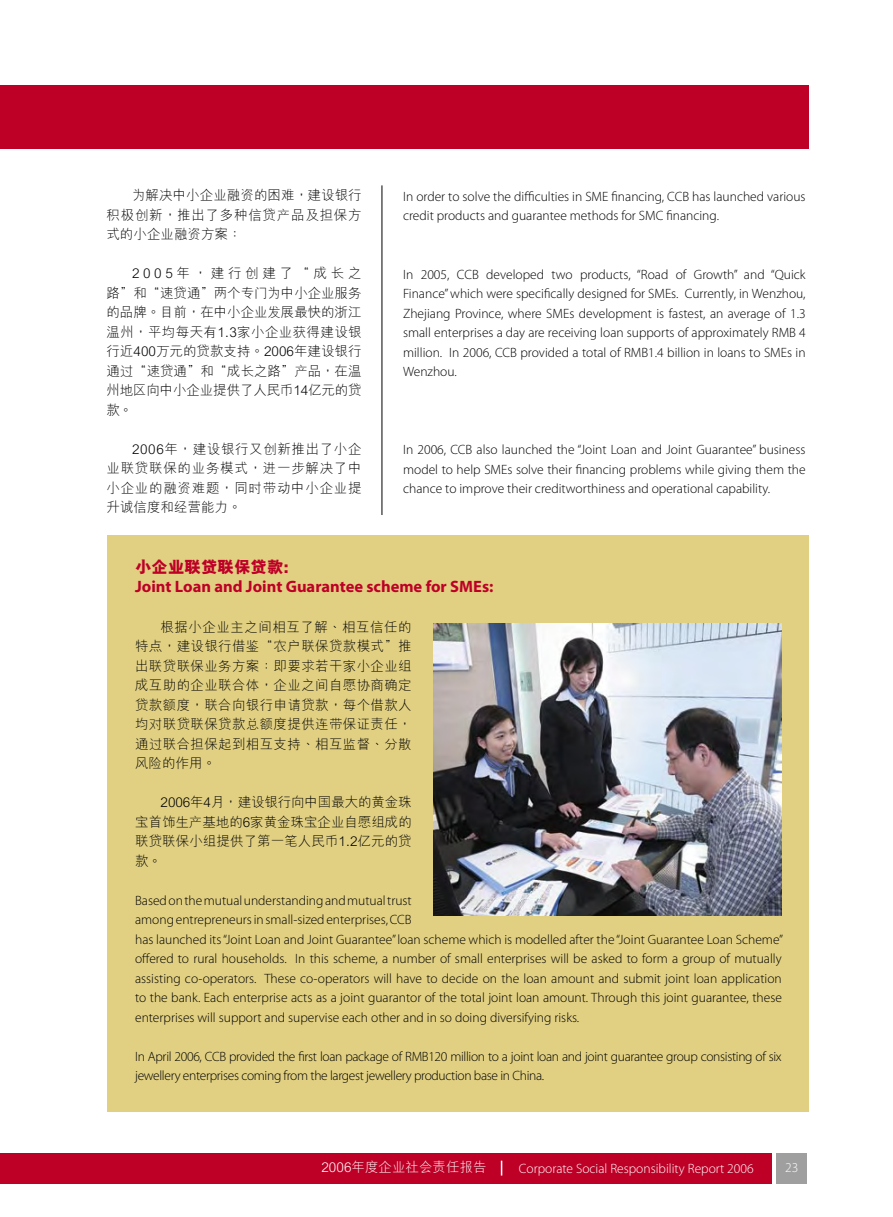
<style>
.page{position:relative;width:893px;height:1217px;background:#fff}
.page>*{position:absolute;margin:0;border:0;box-sizing:border-box;transform-origin:0 0}
.t1{font:700 16.5px "Myriad Pro";color:#be0027}
.t2{font:800 16.5px "M Hei GB5";color:#be0027}
.t3{font:300 13.5px/19.5px "Myriad Pro";color:#000}
.t4{font:300 13.5px/19.5px "M Hei GB5";letter-spacing:.005em;color:#000;text-align:justify}
.t5{font:300 13.5px/19.5px "Myriad Pro";letter-spacing:-.025em;color:#000}
.t6{font:300 13.5px "Myriad Pro";color:#fff}
.t7{font:300 13.5px "M Hei GB5";color:#fff}
</style>
<div class="page">
<div style="left:777px;top:1152px;width:30px;height:30px;background:#9f9f9f"></div>
<div style="left:0;top:1152px;width:771px;height:31px;background:#be0027"></div>
<svg style="left:501px;top:1160px;width:1px;height:15px"></svg>
<div style="left:0;top:85px;width:809px;height:63px;background:#be0027"></div>
<hr style="left:382px;top:185px;width:1px;height:330px;background:#000">
<div style="left:107px;top:534px;width:701px;height:576px;background:#e1d082"></div>
<img style="left:433px;top:623px;width:349px;height:292px">
<p class="t4" style="left:106px;top:186px;width:257px;text-indent:26px">為解決中小企業融資的困難，建設銀行積極創新，推出了多種信貸產品及擔保方式的小企業融資方案：</p>
<p class="t4" style="left:106px;top:264px;width:257px;text-indent:26px">2005年，建行創建了“成長之路”和“速貸通”兩個專門為中小企業服務的品牌。目前，在中小企業發展最快的浙江溫州，平均每天有1.3家小企業獲得建設銀行近400萬元的貸款支持。2006年建設銀行通過“速貸通”和“成長之路”產品，在溫州地區向中小企業提供了人民幣14億元的貸款。</p>
<p class="t4" style="left:106px;top:439px;width:257px;text-indent:26px">2006年，建設銀行又創新推出了小企業聯貸聯保的業務模式，進一步解決了中小企業的融資難題，同時帶動中小企業提升誠信度和經營能力。</p>
<p class="t3" style="left:403px;top:186px;width:404px">In order to solve the difficulties in SME financing, CCB has launched various credit products and guarantee methods for SMC financing.</p>
<p class="t3" style="left:403px;top:264px;width:404px;text-align:justify">In 2005, CCB developed two products, “Road of Growth” and “Quick Finance” which were specifically designed for SMEs. Currently, in Wenzhou, Zhejiang Province, where SMEs development is fastest, an average of 1.3 small enterprises a day are receiving loan supports of approximately RMB 4 million. In 2006, CCB provided a total of RMB1.4 billion in loans to SMEs in Wenzhou.</p>
<p class="t3" style="left:403px;top:440px;width:404px;text-align:justify">In 2006, CCB also launched the “Joint Loan and Joint Guarantee” business model to help SMEs solve their financing problems while giving them the chance to improve their creditworthiness and operational capability.</p>
<p class="t2" style="left:135px;top:558px;width:155px">小企業聯貸聯保貸款:</p>
<p class="t1" style="left:135px;top:577px;width:360px">Joint Loan and Joint Guarantee scheme for SMEs:</p>
<p class="t4" style="left:135px;top:617px;width:278px;text-indent:26px">根據小企業主之間相互瞭解、相互信任的特點，建設銀行借鑒“農戶聯保貸款模式”推出聯貸聯保業務方案：即要求若干家小企業組成互助的企業聯合體，企業之間自願協商確定貸款額度，聯合向銀行申請貸款，每個借款人均對聯貸聯保貸款總額度提供連帶保證責任，通過聯合擔保起到相互支持、相互監督、分散風險的作用。</p>
<p class="t4" style="left:135px;top:792px;width:278px;text-indent:26px">2006年4月，建設銀行向中國最大的黃金珠寶首飾生產基地的6家黃金珠寶企業自願組成的聯貸聯保小組提供了第一筆人民幣1.2億元的貸款。</p>
<p class="t3" style="left:135px;top:890px;width:650px">Based on the mutual understanding and mutual trust<br>among entrepreneurs in small-sized enterprises, CCB<br>has launched its “Joint Loan and Joint Guarantee” loan scheme which is modelled after the “Joint Guarantee Loan Scheme” offered to rural households. In this scheme, a number of small enterprises will be asked to form a group of mutually assisting co-operators. These co-operators will have to decide on the loan amount and submit joint loan application to the bank. Each enterprise acts as a joint guarantor of the total joint loan amount. Through this joint guarantee, these enterprises will support and supervise each other and in so doing diversifying risks.</p>
<p class="t5" style="left:135px;top:1046px;width:648px">In April 2006, CCB provided the first loan package of RMB120 million to a joint loan and joint guarantee group consisting of six jewellery enterprises coming from the largest jewellery production base in China.</p>
<p class="t7" style="left:321px;top:1159px;width:167px">2006年度企業社會責任報告</p>
<p class="t6" style="left:519px;top:1160px;width:236px">Corporate Social Responsibility Report 2006</p>
<p class="t6" style="left:785px;top:1160px;width:15px">23</p>
</div>
